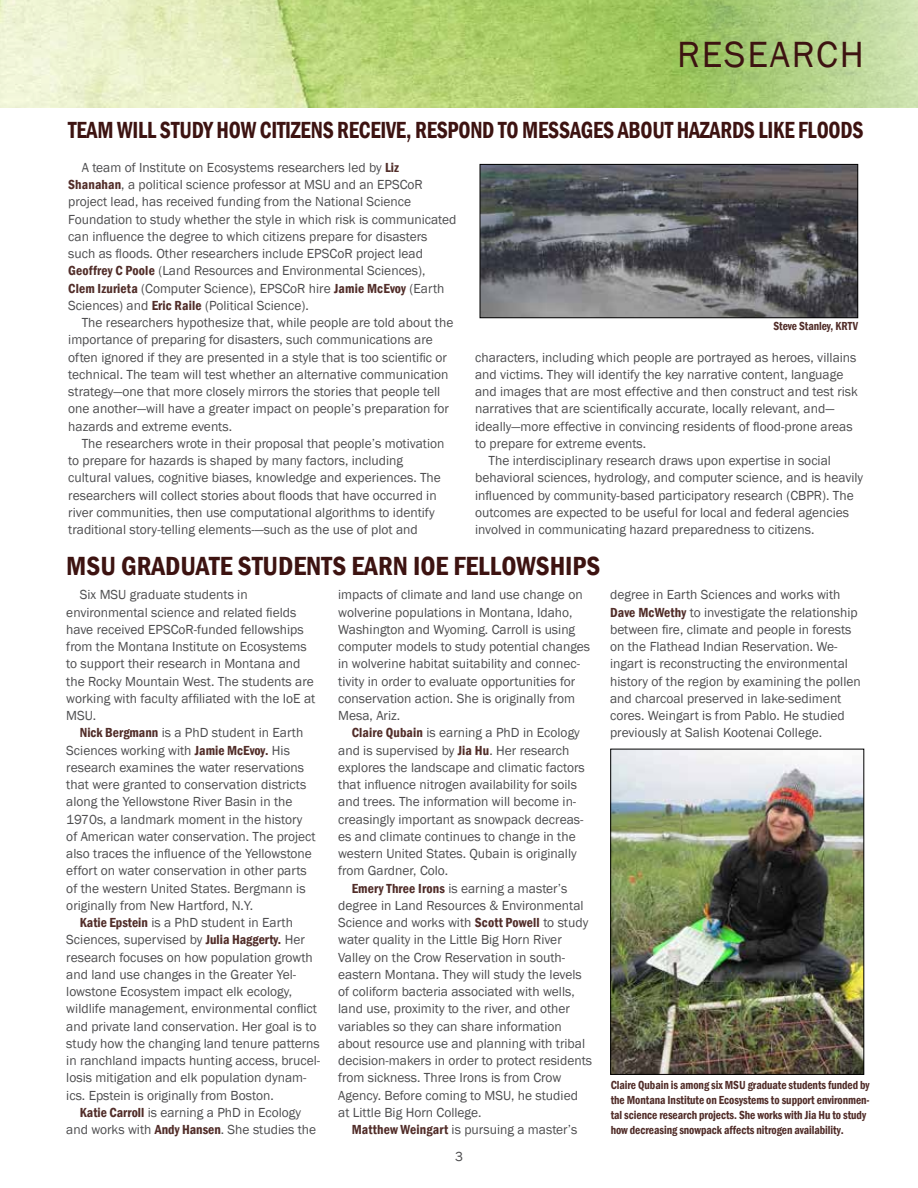
<style>
.page{position:relative;width:918px;height:1188px;background:#fff}
.page>*{position:absolute;margin:0;border:0;box-sizing:border-box;transform-origin:0 0}
.t1{font:37.5px "Franklin Gothic";letter-spacing:.05em;color:#3d1311}
.t2{font:600 condensed 27px "Franklin Gothic";color:#3d1311}
.t3{font:600 condensed 24px "Franklin Gothic";letter-spacing:-.01em;color:#3d1311;scale:.9 1}
.body_indent{font:13.5px/17.2px "Franklin Gothic";color:#4d4d4f}
.body{font:13.5px "Franklin Gothic";color:#4d4d4f}
.t4{font:600 condensed 12px/15px "Franklin Gothic";letter-spacing:-.005em;color:#512d29;scale:.95 1}
.s1{font-weight:600;font-stretch:condensed;color:#512d29}
</style>
<div class="page">
<img style="left:0;top:0;width:918px;height:108px">
<img style="left:482px;top:166px;width:374px;height:150px">
<div style="left:480px;top:164px;width:378px;height:154px;border:1px solid #000"></div>
<img style="left:612px;top:751px;width:250px;height:322px">
<div style="left:610px;top:749px;width:254px;height:326px;border:1px solid #000"></div>
<h1 class="t1" style="left:677px;top:31px;width:188px">RESEARCH</h1>
<h2 class="t3" style="left:68px;top:114px;width:885px">TEAM WILL STUDY HOW CITIZENS RECEIVE, RESPOND TO MESSAGES ABOUT HAZARDS LIKE FLOODS</h2>
<p class="body_indent" style="left:68px;top:159px;width:390px;text-indent:14px">A team of Institute on Ecosystems researchers led by <span class="s1">Liz Shanahan</span>, a political science professor at MSU and an EPSCoR project lead, has received funding from the National Science Foundation to study whether the style in which risk is communicated can influence the degree to which citizens prepare for disasters such as floods. Other researchers include EPSCoR project lead <span class="s1">Geoffrey C Poole</span> (Land Resources and Environmental Sciences),<br><span class="s1">Clem Izurieta</span> (Computer Science), EPSCoR hire <span class="s1">Jamie McEvoy</span> (Earth Sciences) and <span class="s1">Eric Raile</span> (Political Science).</p>
<p class="body_indent" style="left:68px;top:314px;width:387px;text-indent:14px">The researchers hypothesize that, while people are told about the importance of preparing for disasters, such communications are often ignored if they are presented in a style that is too scientific or technical. The team will test whether an alternative communication strategy—one that more closely mirrors the stories that people tell one another—will have a greater impact on people’s preparation for hazards and extreme events.</p>
<p class="body_indent" style="left:68px;top:435px;width:378px;text-indent:14px">The researchers wrote in their proposal that people’s motivation to prepare for hazards is shaped by many factors, including cultural values, cognitive biases, knowledge and experiences. The researchers will collect stories about floods that have occurred in river communities, then use computational algorithms to identify traditional story-telling elements-—such as the use of plot and</p>
<p class="t4" style="left:774px;top:318px;width:91px">Steve Stanley, KRTV</p>
<p class="body_indent" style="left:475px;top:349px;width:384px">characters, including which people are portrayed as heroes, villains and victims. They will identify the key narrative content, language and images that are most effective and then construct and test risk narratives that are scientifically accurate, locally relevant, and— ideally—more effective in convincing residents of flood-prone areas to prepare for extreme events.</p>
<p class="body_indent" style="left:475px;top:452px;width:390px;text-indent:14px">The interdisciplinary research draws upon expertise in social behavioral sciences, hydrology, and computer science, and is heavily influenced by community-based participatory research (CBPR). The outcomes are expected to be useful for local and federal agencies involved in communicating hazard preparedness to citizens.</p>
<h1 class="t2" style="left:66px;top:548px;width:535px">MSU GRADUATE STUDENTS EARN IOE FELLOWSHIPS</h1>
<p class="body_indent" style="left:66px;top:587px;width:251px;text-indent:14px">Six MSU graduate students in environmental science and related fields have received EPSCoR-funded fellowships from the Montana Institute on Ecosystems to support their research in Montana and the Rocky Mountain West. The students are working with faculty affiliated with the IoE at MSU.</p>
<p class="body_indent" style="left:66px;top:725px;width:251px;text-indent:14px"><span class="s1">Nick Bergmann</span> is a PhD student in Earth Sciences working with <span class="s1">Jamie McEvoy.</span> His research examines the water reservations that were granted to conservation districts along the Yellowstone River Basin in the 1970s, a landmark moment in the history of American water conservation. The project also traces the influence of the Yellowstone effort on water conservation in other parts of the western United States. Bergmann is originally from New Hartford, N.Y.</p>
<p class="body_indent" style="left:66px;top:914px;width:255px;text-indent:14px"><span class="s1">Katie Epstein</span> is a PhD student in Earth Sciences, supervised by <span class="s1">Julia Haggerty.</span> Her research focuses on how population growth and land use changes in the Greater Yel&shy;lowstone Ecosystem impact elk ecology, wildlife management, environmental conflict and private land conservation. Her goal is to study how the changing land tenure patterns in ranchland impacts hunting access, brucel&shy;losis mitigation and elk population dynam&shy;ics. Epstein is originally from Boston.</p>
<p class="body_indent" style="left:66px;top:1104px;width:251px;text-align:center"><span class="s1">Katie Carroll</span> is earning a PhD in Ecology<br>and works with <span class="s1">Andy Hansen</span>. She studies the</p>
<p class="body_indent" style="left:338px;top:587px;width:254px">impacts of climate and land use change on wolverine populations in Montana, Idaho, Washington and Wyoming. Carroll is using computer models to study potential changes in wolverine habitat suitability and connec&shy;tivity in order to evaluate opportunities for conservation action. She is originally from Mesa, Ariz.</p>
<p class="body_indent" style="left:338px;top:725px;width:248px;text-indent:14px"><span class="s1">Claire Qubain</span> is earning a PhD in Ecology and is supervised by <span class="s1">Jia Hu</span>. Her research explores the landscape and climatic factors that influence nitrogen availability for soils and trees. The information will become in&shy;creasingly important as snowpack decreas&shy;es and climate continues to change in the western United States. Qubain is originally from Gardner, Colo.</p>
<p class="body_indent" style="left:338px;top:880px;width:255px;text-indent:14px"><span class="s1">Emery Three Irons</span> is earning a master’s degree in Land Resources &amp; Environmental Science and works with <span class="s1">Scott Powell</span> to study water quality in the Little Big Horn River Valley on the Crow Reservation in south&shy;eastern Montana. They will study the levels of coliform bacteria associated with wells, land use, proximity to the river, and other variables so they can share information about resource use and planning with tribal decision-makers in order to protect residents from sickness. Three Irons is from Crow Agency. Before coming to MSU, he studied at Little Big Horn College.</p>
<p class="body_indent" style="left:352px;top:1121px;width:227px"><span class="s1">Matthew Weingart</span> is pursuing a master’s</p>
<p class="body" style="left:455px;top:1148px;width:9px">3</p>
<p class="body_indent" style="left:610px;top:587px;width:252px">degree in Earth Sciences and works with <span class="s1">Dave McWethy</span> to investigate the relationship between fire, climate and people in forests on the Flathead Indian Reservation. We&shy;ingart is reconstructing the environmental history of the region by examining the pollen and charcoal preserved in lake-sediment cores. Weingart is from Pablo. He studied previously at Salish Kootenai College.</p>
<p class="t4" style="left:611px;top:1078px;width:274px">Claire Qubain is among six MSU graduate students funded by the Montana Institute on Ecosystems to support environmen&shy;tal science research projects. She works with Jia Hu to study how decreasing snowpack affects nitrogen availability.</p>
</div>
